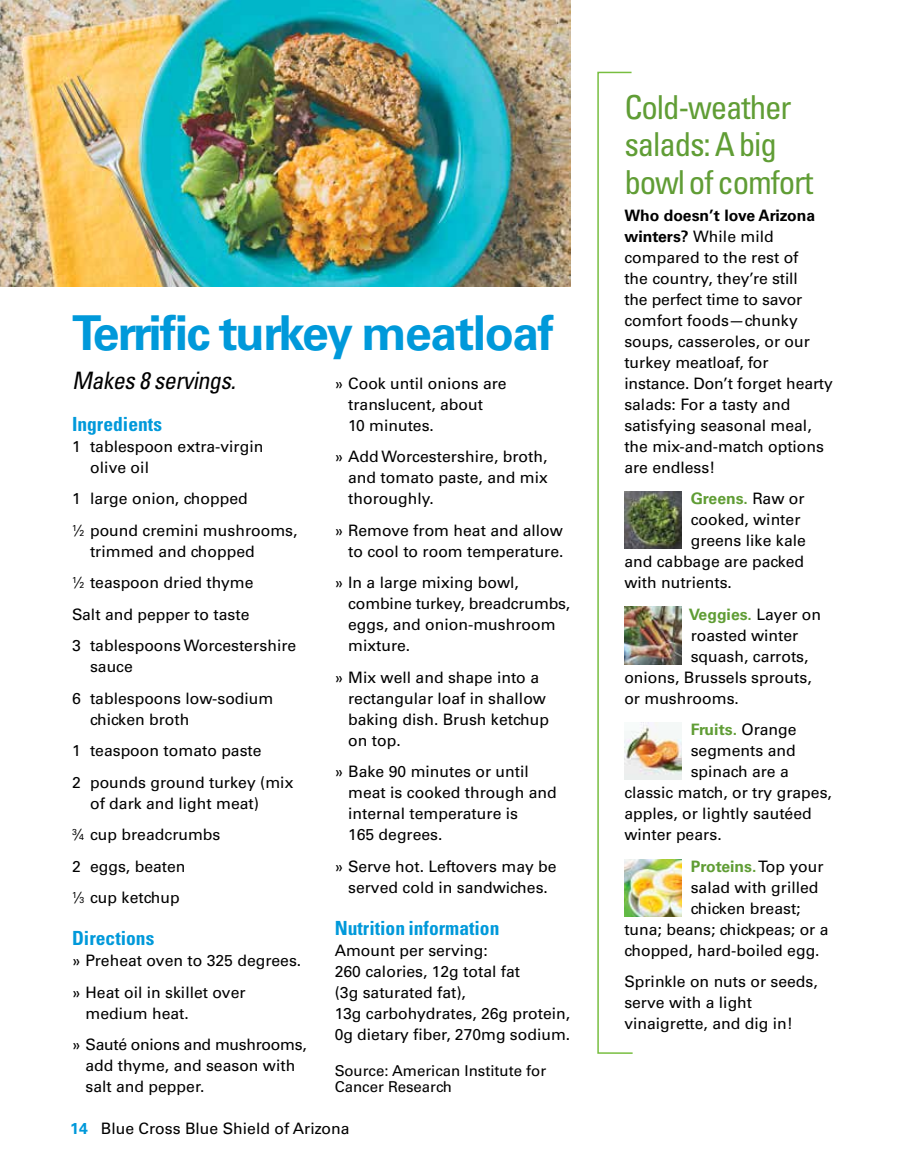
<style>
.page{position:relative;width:905px;height:1175px;background:#fff}
.page>*{position:absolute;margin:0;border:0;box-sizing:border-box;transform-origin:0 0}
.t1{font:700 48px "Univers LT Std";letter-spacing:-.03em;color:#0099da}
.t2{font:condensed 33px/37.5px "Univers LT Std";letter-spacing:-.035em;color:#609d35}
.t3{font:italic condensed 24px "Univers LT Std";color:#000}
.t4{font:700 condensed 19.5px "Univers LT Std";color:#0099da}
.t5{font:15.75px/21px "Univers LT Std";color:#000}
.t6{font:700 15.75px "Univers LT Std";color:#609d35}
.t7{font:15px/16.5px "Univers LT Std";color:#000}
.s1{font-size:8.7px}
.s2{font-weight:700;color:#0099da}
.s3{font-weight:700}
.s4{font-weight:400;color:#000}
</style>
<div class="page">
<img style="left:0;top:0;width:570px;height:287px">
<svg style="left:597px;top:71px;width:37px;height:983px"></svg>
<img style="left:624px;top:491px;width:57px;height:58px">
<img style="left:624px;top:607px;width:57px;height:57px">
<img style="left:624px;top:722px;width:57px;height:58px">
<img style="left:624px;top:859px;width:57px;height:57px">
<h2 class="t1" style="left:72px;top:305px;width:483px">Terrific turkey meatloaf</h2>
<p class="t3" style="left:72px;top:365px;width:170px">Makes8servings.</p>
<h3 class="t4" style="left:72px;top:412px;width:91px">Ingredients</h3>
<p class="t5" style="left:90px;top:436px;width:175px;text-indent:-18px">1 tablespoon extra-virgin olive oil</p>
<p class="t5" style="left:72px;top:488px;width:177px">1 large onion, chopped</p>
<p class="t5" style="left:90px;top:520px;width:209px;text-indent:-18px"><sup>1</sup>⁄<span class="s1">2</span> pound cremini mushrooms, trimmed and chopped</p>
<p class="t5" style="left:72px;top:572px;width:183px"><sup>1</sup>⁄<span class="s1">2</span> teaspoon dried thyme</p>
<p class="t5" style="left:72px;top:604px;width:179px">Salt and pepper to taste</p>
<p class="t5" style="left:90px;top:635px;width:208px;text-indent:-18px">3 tablespoons Worcestershire sauce</p>
<p class="t5" style="left:90px;top:688px;width:185px;text-indent:-18px">6 tablespoons low-sodium chicken broth</p>
<p class="t5" style="left:72px;top:740px;width:191px">1 teaspoon tomato paste</p>
<p class="t5" style="left:90px;top:772px;width:205px;text-indent:-18px">2 pounds ground turkey (mix of dark and light meat)</p>
<p class="t5" style="left:72px;top:824px;width:150px"><sup>3</sup>⁄<span class="s1">4</span> cup breadcrumbs</p>
<p class="t5" style="left:72px;top:856px;width:115px">2 eggs, beaten</p>
<p class="t5" style="left:72px;top:887px;width:109px"><sup>1</sup>⁄<span class="s1">3</span> cup ketchup</p>
<h3 class="t4" style="left:72px;top:926px;width:84px">Directions</h3>
<p class="t5" style="left:72px;top:950px;width:231px">» Preheat oven to 325 degrees.</p>
<p class="t5" style="left:85px;top:982px;width:161px;text-indent:-13px">» Heat oil in skillet over medium heat.</p>
<p class="t5" style="left:85px;top:1034px;width:223px;text-indent:-13px">» Sauté onions and mushrooms, add thyme, and season with salt and pepper.</p>
<p class="t5" style="left:348px;top:372px;width:160px;text-indent:-13px">» Cook until onions are translucent, about<br>10 minutes.</p>
<p class="t5" style="left:348px;top:446px;width:201px;text-align:justify;text-indent:-13px">» Add Worcestershire, broth, and tomato paste, and mix thoroughly.</p>
<p class="t5" style="left:335px;top:519px;width:230px;text-align:right">» Remove from heat and allow to cool to room temperature.</p>
<p class="t5" style="left:348px;top:572px;width:223px;text-indent:-13px">» In a large mixing bowl, combine turkey, breadcrumbs, eggs, and onion-mushroom mixture.</p>
<p class="t5" style="left:348px;top:666px;width:202px;text-indent:-13px">» Mix well and shape into a rectangular loaf in shallow baking dish. Brush ketchup on top.</p>
<p class="t5" style="left:348px;top:761px;width:210px;text-indent:-13px">» Bake 90 minutes or until meat is cooked through and internal temperature is<br>165 degrees.</p>
<p class="t5" style="left:335px;top:855px;width:223px;text-align:center">» Serve hot. Leftovers may be served cold in sandwiches.</p>
<h3 class="t4" style="left:334px;top:916px;width:166px">Nutrition information</h3>
<p class="t5" style="left:334px;top:940px;width:237px">Amount per serving:<br>260 calories, 12g total fat<br>(3g saturated fat),<br>13g carbohydrates, 26g protein,<br>0g dietary fiber, 270mg sodium.</p>
<p class="t7" style="left:334px;top:1062px;width:213px">Source: American Institute for<br>Cancer Research</p>
<p class="t5" style="left:70px;top:1118px;width:280px"><span class="s2">14</span> Blue Cross Blue Shield of Arizona</p>
<p class="t2" style="left:624px;top:88px;width:190px">Cold-weather salads: A big bowl of comfort</p>
<p class="t5" style="left:624px;top:205px;width:210px"><span class="s3">Who doesn’t love Arizona winters?</span> While mild compared to the rest of<br>the country, they’re still<br>the perfect time to savor comfort foods—chunky soups, casseroles, or our turkey meatloaf, for instance. Don’t forget hearty salads: For a tasty and satisfying seasonal meal, the mix-and-match options are endless!</p>
<p class="t6" style="left:690px;top:489px;width:115px">Greens. <span class="s4">Raw or</span></p>
<p class="t5" style="left:690px;top:509px;width:111px">cooked, winter</p>
<p class="t5" style="left:690px;top:530px;width:117px">greens like kale</p>
<p class="t5" style="left:624px;top:551px;width:181px">and cabbage are packed</p>
<p class="t5" style="left:624px;top:572px;width:109px">with nutrients.</p>
<p class="t6" style="left:688px;top:605px;width:134px">Veggies. <span class="s4">Layer on</span></p>
<p class="t5" style="left:690px;top:625px;width:109px">roasted winter</p>
<p class="t5" style="left:690px;top:645px;width:119px">squash, carrots,</p>
<p class="t5" style="left:624px;top:666px;width:189px">onions, Brussels sprouts,</p>
<p class="t5" style="left:624px;top:687px;width:116px">or mushrooms.</p>
<p class="t6" style="left:690px;top:720px;width:107px">Fruits. <span class="s4">Orange</span></p>
<p class="t5" style="left:690px;top:740px;width:107px">segments and</p>
<p class="t5" style="left:690px;top:761px;width:100px">spinach are a</p>
<p class="t5" style="left:624px;top:782px;width:209px">classic match, or try grapes,</p>
<p class="t5" style="left:624px;top:803px;width:189px">apples, or lightly sautéed</p>
<p class="t5" style="left:624px;top:824px;width:99px">winter pears.</p>
<p class="t6" style="left:690px;top:857px;width:134px">Proteins.<span class="s4">Top your</span></p>
<p class="t5" style="left:690px;top:877px;width:129px">salad with grilled</p>
<p class="t5" style="left:690px;top:898px;width:111px">chicken breast;</p>
<p class="t5" style="left:624px;top:918px;width:206px">tuna; beans; chickpeas; or a</p>
<p class="t5" style="left:624px;top:939px;width:197px">chopped, hard-boiled egg.</p>
<p class="t5" style="left:624px;top:971px;width:195px">Sprinkle on nuts or seeds, serve with a light vinaigrette, and dig in!</p>
</div>
